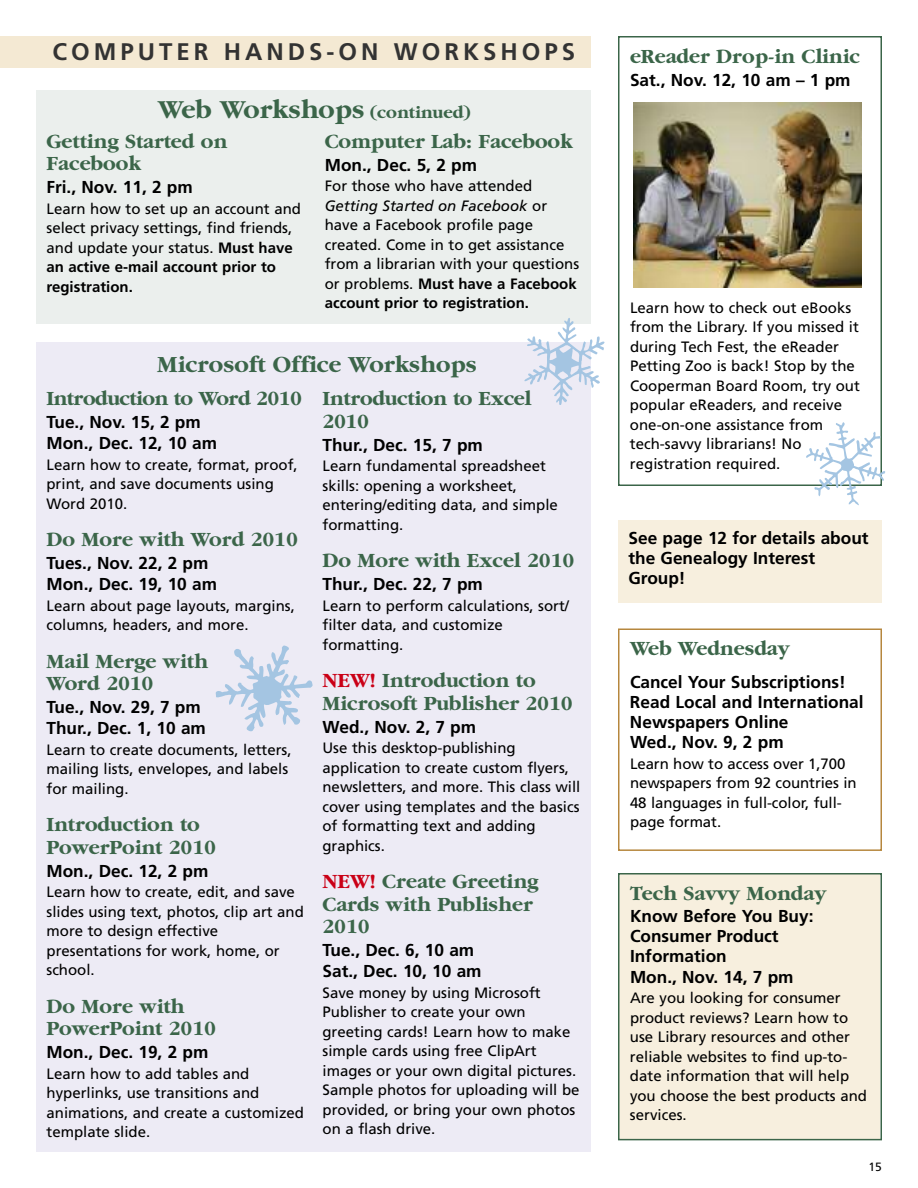
<style>
.page{position:relative;width:918px;height:1188px;background:#fff}
.page>*{position:absolute;margin:0;border:0;box-sizing:border-box;transform-origin:0 0}
.t1{font:700 27px "Garamond";color:#3b6549}
.t2{font:700 24px "Frutiger";letter-spacing:.165em;color:#333}
.t3{font:700 24px "Garamond";color:#3b6549}
.t4{font:700 21px/22.5px "Garamond";color:#3b6549}
.t5{font:700 21px "Garamond";letter-spacing:-.025em;color:#3b6549}
.t6{font:700 17.25px/20.2px "Frutiger";color:#000}
.t7{font:15px/19.5px "Frutiger";color:#000}
.t8{font:12px "Frutiger";color:#000}
.s1{font-size:18px}
.s2{font-weight:700}
.s3{font-style:italic}
.s4{color:#ca0016}
</style>
<div class="page">
<div style="left:36px;top:342px;width:555px;height:810px;background:#edebf5"></div>
<div style="left:0;top:36px;width:591px;height:32px;background:#f4e9d3"></div>
<div style="left:36px;top:90px;width:555px;height:234px;background:#ebefed"></div>
<div style="left:618px;top:628px;width:264px;height:223px;border:2px solid #b6873e"></div>
<div style="left:620px;top:874px;width:260px;height:265px;background:#f7efde"></div>
<div style="left:618px;top:873px;width:264px;height:267px;border:2px solid #3b6549"></div>
<div style="left:618px;top:36px;width:264px;height:450px;border:2px solid #3b6549"></div>
<img style="left:633px;top:102px;width:228px;height:186px">
<div style="left:618px;top:520px;width:264px;height:83px;background:#f7efde"></div>
<svg style="left:806px;top:422px;width:79px;height:83px"></svg>
<svg style="left:215px;top:645px;width:98px;height:87px"></svg>
<svg style="left:524px;top:318px;width:81px;height:87px"></svg>
<h2 class="t2" style="left:52px;top:42px;width:524px">COMPUTER HANDS-ON WORKSHOPS</h2>
<h1 class="t1" style="left:158px;top:93px;width:314px">Web Workshops <span class="s1">(continued)</span></h1>
<h3 class="t4" style="left:46px;top:129px;width:182px">Getting Started on<br>Facebook</h3>
<p class="t6" style="left:46px;top:179px;width:148px">Fri., Nov. 11, 2 pm</p>
<p class="t7" style="left:46px;top:200px;width:256px">Learn how to set up an account and select privacy settings, find friends, and update your status. <span class="s2">Must have an active e-mail account prior to registration.</span></p>
<h3 class="t4" style="left:325px;top:129px;width:250px">Computer Lab: Facebook</h3>
<p class="t6" style="left:325px;top:156px;width:154px">Mon., Dec. 5, 2 pm</p>
<p class="t7" style="left:325px;top:177px;width:256px">For those who have attended<br><span class="s3">Getting Started on Facebook</span> or have a Facebook profile page created. Come in to get assistance from a librarian with your questions or problems. <span class="s2">Must have a Facebook account prior to registration.</span></p>
<h2 class="t3" style="left:157px;top:350px;width:321px">Microsoft Office Workshops</h2>
<h3 class="t5" style="left:47px;top:386px;width:257px">Introduction to Word 2010</h3>
<p class="t6" style="left:47px;top:413px;width:172px;line-height:21px">Tue., Nov. 15, 2 pm<br>Mon., Dec. 12, 10 am</p>
<p class="t7" style="left:47px;top:456px;width:253px">Learn how to create, format, proof, print, and save documents using<br>Word 2010.</p>
<h3 class="t4" style="left:47px;top:528px;width:253px">Do More with Word 2010</h3>
<p class="t6" style="left:47px;top:554px;width:172px;line-height:21px">Tues., Nov. 22, 2 pm<br>Mon., Dec. 19, 10 am</p>
<p class="t7" style="left:47px;top:597px;width:250px">Learn about page layouts, margins, columns, headers, and more.</p>
<h3 class="t4" style="left:47px;top:649px;width:163px">Mail Merge with<br>Word 2010</h3>
<p class="t6" style="left:47px;top:698px;width:161px;line-height:21px">Tue., Nov. 29, 7 pm<br>Thur., Dec. 1, 10 am</p>
<p class="t7" style="left:47px;top:741px;width:247px">Learn to create documents, letters, mailing lists, envelopes, and labels for mailing.</p>
<h3 class="t4" style="left:47px;top:813px;width:171px">Introduction to<br>PowerPoint 2010</h3>
<p class="t6" style="left:47px;top:862px;width:163px">Mon., Dec. 12, 2 pm</p>
<p class="t7" style="left:47px;top:883px;width:259px">Learn how to create, edit, and save slides using text, photos, clip art and more to design effective presentations for work, home, or school.</p>
<h3 class="t4" style="left:47px;top:994px;width:171px">Do More with<br>PowerPoint 2010</h3>
<p class="t6" style="left:47px;top:1044px;width:163px">Mon., Dec. 19, 2 pm</p>
<p class="t7" style="left:47px;top:1065px;width:259px">Learn how to add tables and hyperlinks, use transitions and animations, and create a customized template slide.</p>
<h3 class="t4" style="left:323px;top:387px;width:210px">Introduction to Excel<br>2010</h3>
<p class="t6" style="left:323px;top:436px;width:162px">Thur., Dec. 15, 7 pm</p>
<p class="t7" style="left:323px;top:457px;width:237px">Learn fundamental spreadsheet skills: opening a worksheet, entering/editing data, and simple formatting.</p>
<h3 class="t4" style="left:323px;top:549px;width:253px">Do More with Excel 2010</h3>
<p class="t6" style="left:323px;top:576px;width:162px">Thur., Dec. 22, 7 pm</p>
<p class="t7" style="left:323px;top:597px;width:248px">Learn to perform calculations, sort/ filter data, and customize formatting.</p>
<h3 class="t4" style="left:323px;top:669px;width:252px"><span class="s4">NEW!</span> Introduction to<br>Microsoft Publisher 2010</h3>
<p class="t6" style="left:323px;top:718px;width:155px">Wed., Nov. 2, 7 pm</p>
<p class="t7" style="left:322px;top:739px;width:259px">Use this desktop-publishing application to create custom flyers, newsletters, and more. This class will cover using templates and the basics of formatting text and adding graphics.</p>
<h3 class="t4" style="left:323px;top:870px;width:218px"><span class="s4">NEW!</span> Create Greeting<br>Cards with Publisher<br>2010</h3>
<p class="t6" style="left:323px;top:941px;width:161px;line-height:21px">Tue., Dec. 6, 10 am<br>Sat., Dec. 10, 10 am</p>
<p class="t7" style="left:322px;top:984px;width:259px">Save money by using Microsoft<br>Publisher to create your own greeting cards! Learn how to make simple cards using free ClipArt images or your own digital pictures.<br>Sample photos for uploading will be provided, or bring your own photos on a flash drive.</p>
<h3 class="t4" style="left:630px;top:44px;width:231px">eReader Drop-in Clinic</h3>
<p class="t6" style="left:630px;top:71px;width:222px">Sat., Nov. 12, 10 am – 1 pm</p>
<p class="t7" style="left:630px;top:299px;width:231px">Learn how to check out eBooks from the Library. If you missed it during Tech Fest, the eReader<br>Petting Zoo is back! Stop by the<br>Cooperman Board Room, try out popular eReaders, and receive one-on-one assistance from tech-savvy librarians! No registration required.</p>
<p class="t6" style="left:628px;top:529px;width:242px">See page 12 for details about the Genealogy Interest<br>Group!</p>
<h3 class="t4" style="left:630px;top:637px;width:161px">Web Wednesday</h3>
<p class="t6" style="left:630px;top:673px;width:235px">Cancel Your Subscriptions!<br>Read Local and International<br>Newspapers Online<br>Wed., Nov. 9, 2 pm</p>
<p class="t7" style="left:630px;top:755px;width:228px">Learn how to access over 1,700 newspapers from 92 countries in<br>48 languages in full-color, full&shy;page format.</p>
<h3 class="t4" style="left:630px;top:881px;width:198px">Tech Savvy Monday</h3>
<p class="t6" style="left:630px;top:907px;width:185px">Know Before You Buy:<br>Consumer Product<br>Information<br>Mon., Nov. 14, 7 pm</p>
<p class="t7" style="left:630px;top:990px;width:239px">Are you looking for consumer product reviews? Learn how to use Library resources and other reliable websites to find up-to&shy;date information that will help you choose the best products and services.</p>
<p class="t8" style="left:869px;top:1162px;width:15px">15</p>
</div>
